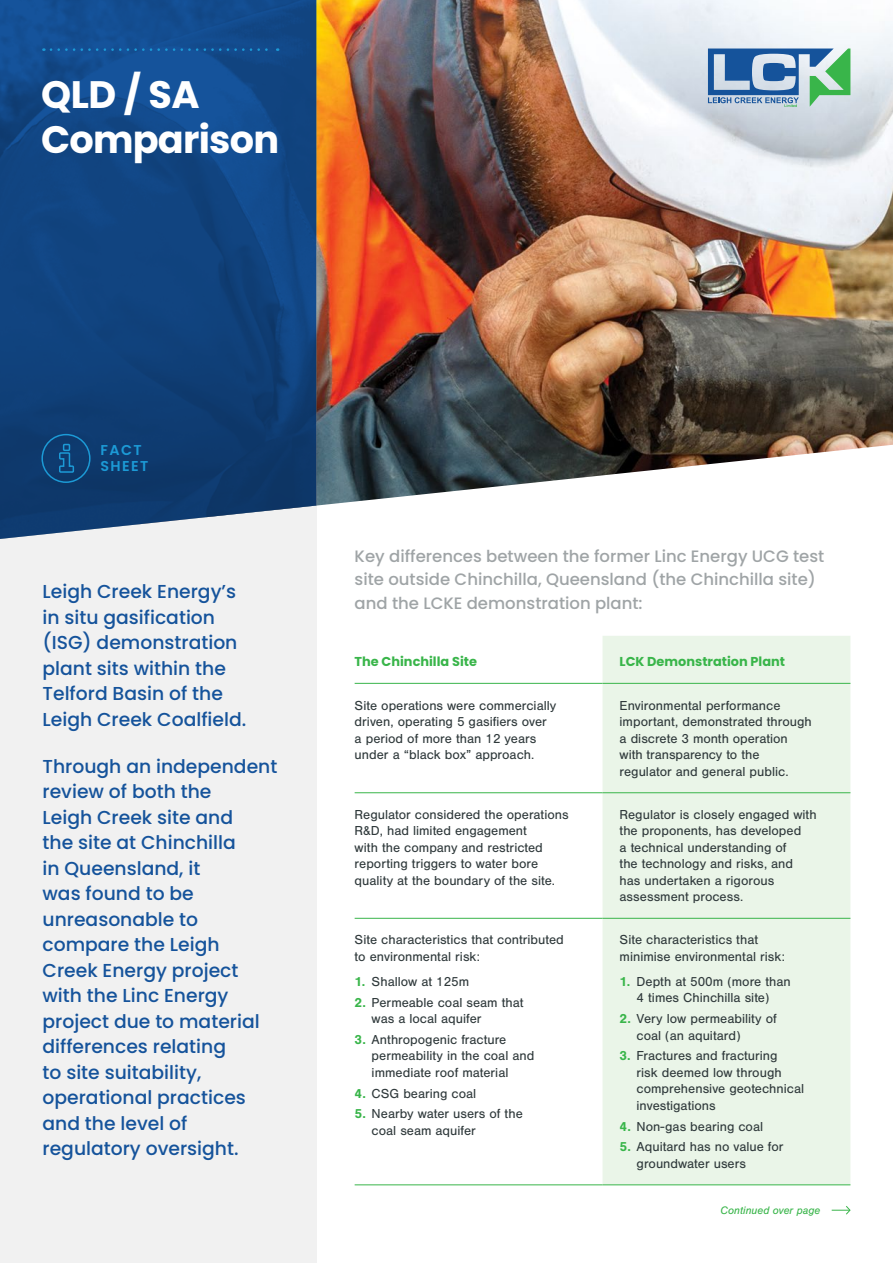
<style>
.page{position:relative;width:893px;height:1263px;background:#fff}
.page>*{position:absolute;margin:0;border:0;box-sizing:border-box;transform-origin:0 0}
.t1{font:700 38.25px/45px "Poppins";letter-spacing:-.02em;color:#fff}
.Large{font:500 18.75px/25.5px "Poppins";color:#15539b}
.Large_Small{font:500 16.5px/23.2px "Poppins";color:#9fa4a6}
.t2{font:600 14.25px/16.5px "Poppins";letter-spacing:.1em;color:#1c9ad6}
.Body{font:13.5px/16.5px "Nimbus San";color:#2f393b}
.Heading_Small{font:700 12.9px "Poppins";color:#39b54a}
.Small{font:italic 11.25px "Nimbus San";color:#39b54a}
.s1{font-weight:700;color:#39b54a}
</style>
<div class="page">
<div style="left:0;top:0;width:316px;height:1263px;background:#f1f1f1"></div>
<img style="left:316px;top:0;width:577px;height:539px">
<svg style="left:0;top:0;width:316px;height:539px;background:#174882"></svg>
<svg style="left:708px;top:49px;width:142px;height:58px;background:#7ba6b7"></svg>
<svg style="left:51px;top:48px;width:227px;height:3px"></svg>
<svg style="left:41px;top:433px;width:50px;height:51px;background:#0f467b"></svg>
<div style="left:603px;top:636px;width:247px;height:548px;background:#eaf5e8"></div>
<hr style="left:355px;top:683px;width:248px;height:1px;background:#39b54a">
<hr style="left:603px;top:683px;width:247px;height:1px;background:#39b54a">
<hr style="left:355px;top:792px;width:248px;height:1px;background:#39b54a">
<hr style="left:603px;top:792px;width:247px;height:1px;background:#39b54a">
<hr style="left:355px;top:918px;width:248px;height:1px;background:#39b54a">
<hr style="left:603px;top:918px;width:247px;height:1px;background:#39b54a">
<hr style="left:355px;top:1184px;width:248px;height:1px;background:#39b54a">
<hr style="left:603px;top:1184px;width:247px;height:1px;background:#39b54a">
<svg style="left:832px;top:1206px;width:19px;height:9px"></svg>
<p class="t1" style="left:41px;top:73px;width:240px">QLD / SA<br>Comparison</p>
<p class="t2" style="left:101px;top:442px;width:49px">FACT<br>SHEET</p>
<p class="Large" style="left:43px;top:579px;width:205px">Leigh Creek Energy’s in situ gasification (ISG) demonstration plant sits within the<br>Telford Basin of the<br>Leigh Creek Coalfield.</p>
<p class="Large" style="left:43px;top:753px;width:236px">Through an independent review of both the<br>Leigh Creek site and<br>the site at Chinchilla<br>in Queensland, it<br>was found to be unreasonable to compare the Leigh<br>Creek Energy project with the Linc Energy project due to material differences relating<br>to site suitability, operational practices and the level of regulatory oversight.</p>
<p class="Large_Small" style="left:355px;top:545px;width:471px">Key differences between the former Linc Energy UCG test site outside Chinchilla, Queensland (the Chinchilla site) and the LCKE demonstration plant:</p>
<p class="Heading_Small" style="left:355px;top:654px;width:124px">The Chinchilla Site</p>
<p class="Heading_Small" style="left:620px;top:654px;width:167px">LCK Demonstration Plant</p>
<p class="Body" style="left:355px;top:697px;width:203px">Site operations were commercially driven, operating 5 gasifiers over a period of more than 12 years under a “black box” approach.</p>
<p class="Body" style="left:620px;top:697px;width:194px">Environmental performance important, demonstrated through a discrete 3 month operation with transparency to the regulator and general public.</p>
<p class="Body" style="left:355px;top:806px;width:216px">Regulator considered the operations R&amp;D, had limited engagement<br>with the company and restricted reporting triggers to water bore quality at the boundary of the site.</p>
<p class="Body" style="left:620px;top:806px;width:199px">Regulator is closely engaged with the proponents, has developed<br>a technical understanding of<br>the technology and risks, and has undertaken a rigorous assessment process.</p>
<p class="Body" style="left:355px;top:932px;width:211px">Site characteristics that contributed to environmental risk:</p>
<p class="Body" style="left:355px;top:973px;width:116px"><span class="s1">1.</span> Shallow at 125m</p>
<p class="Body" style="left:372px;top:994px;width:153px;text-indent:-17px"><span class="s1">2.</span> Permeable coal seam that was a local aquifer</p>
<p class="Body" style="left:372px;top:1031px;width:164px;text-indent:-17px"><span class="s1">3.</span> Anthropogenic fracture permeability in the coal and immediate roof material</p>
<p class="Body" style="left:355px;top:1085px;width:123px"><span class="s1">4.</span> CSG bearing coal</p>
<p class="Body" style="left:372px;top:1106px;width:153px;text-indent:-17px"><span class="s1">5.</span> Nearby water users of the coal seam aquifer</p>
<p class="Body" style="left:620px;top:932px;width:167px">Site characteristics that minimise environmental risk:</p>
<p class="Body" style="left:620px;top:973px;width:173px;text-align:center"><span class="s1">1.</span> Depth at 500m (more than<br>4 times Chinchilla site)</p>
<p class="Body" style="left:637px;top:1010px;width:142px;text-indent:-17px"><span class="s1">2.</span> Very low permeability of coal (an aquitard)</p>
<p class="Body" style="left:637px;top:1048px;width:169px;text-indent:-17px"><span class="s1">3.</span> Fractures and fracturing<br>risk deemed low through comprehensive geotechnical investigations</p>
<p class="Body" style="left:620px;top:1118px;width:145px"><span class="s1">4.</span> Non-gas bearing coal</p>
<p class="Body" style="left:637px;top:1139px;width:148px;text-indent:-17px"><span class="s1">5.</span> Aquitard has no value for groundwater users</p>
<p class="Small" style="left:721px;top:1204px;width:101px">Continued over page</p>
</div>
